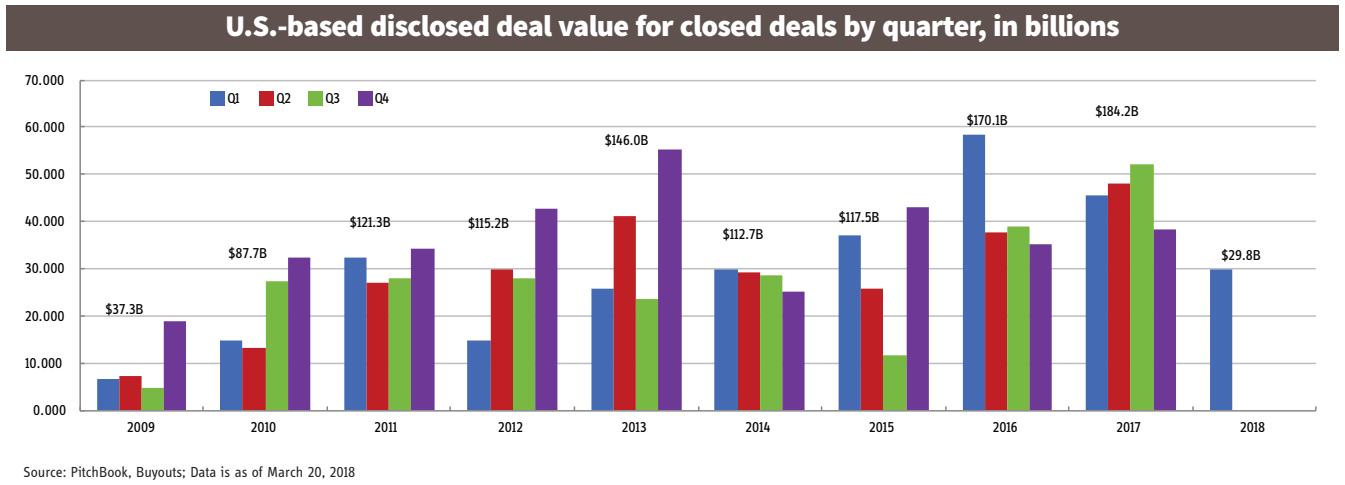
<style>
.page{position:relative;width:1345px;height:485px;background:#fff}
.page>*{position:absolute;margin:0;border:0;box-sizing:border-box;transform-origin:0 0}
.cover_byline_Toc{font:900 30px "Source Sans Pro";letter-spacing:-.025em;color:#fff}
.Source{font:15px "Info Disp";color:#231f20}
.t1{font:14.75px "Info Disp";color:#050504}
</style>
<div class="page">
<hr style="left:80px;top:362px;width:1235px;height:2px;background:#bfbebe">
<hr style="left:80px;top:315px;width:1235px;height:1px;background:#bfbebe">
<hr style="left:80px;top:268px;width:1235px;height:1px;background:#bfbebe">
<hr style="left:80px;top:220px;width:1235px;height:2px;background:#bfbebe">
<hr style="left:80px;top:173px;width:1235px;height:1px;background:#bfbebe">
<hr style="left:80px;top:126px;width:1235px;height:1px;background:#bfbebe">
<hr style="left:80px;top:80px;width:1235px;height:1px;background:#bfbebe">
<svg style="left:97px;top:135px;width:1134px;height:275px"></svg>
<svg style="left:119px;top:183px;width:22px;height:227px"></svg>
<svg style="left:141px;top:164px;width:23px;height:246px"></svg>
<svg style="left:164px;top:149px;width:1011px;height:261px"></svg>
<hr style="left:79px;top:81px;width:2px;height:329px;background:#878686">
<hr style="left:80px;top:410px;width:1235px;height:1px;background:#878686">
<div style="left:210px;top:91px;width:15px;height:15px;background:#436ab3"></div>
<div style="left:259px;top:91px;width:15px;height:15px;background:#c02025"></div>
<div style="left:308px;top:91px;width:15px;height:15px;background:#77b942"></div>
<div style="left:358px;top:91px;width:15px;height:15px;background:#6e3896"></div>
<div style="left:6px;top:5px;width:1332px;height:45px;background:#5f514d"></div>
<p class="t1" style="left:25px;top:72px;width:41px">70.000</p>
<p class="t1" style="left:25px;top:119px;width:41px">60.000</p>
<p class="t1" style="left:25px;top:166px;width:41px">50.000</p>
<p class="t1" style="left:25px;top:213px;width:41px">40.000</p>
<p class="t1" style="left:25px;top:260px;width:41px">30.000</p>
<p class="t1" style="left:25px;top:307px;width:41px">20.000</p>
<p class="t1" style="left:25px;top:354px;width:39px">10.000</p>
<p class="t1" style="left:33px;top:402px;width:34px">0.000</p>
<p class="cover_byline_Toc" style="left:225px;top:6px;width:896px">U.S.-based disclosed deal value for closed deals by quarter, in billions</p>
<p class="t1" style="left:105px;top:301px;width:40px">$37.3B</p>
<p class="t1" style="left:227px;top:91px;width:14px">Q1</p>
<p class="t1" style="left:276px;top:91px;width:16px">Q2</p>
<p class="t1" style="left:325px;top:91px;width:16px">Q3</p>
<p class="t1" style="left:374px;top:91px;width:16px">Q4</p>
<p class="t1" style="left:228px;top:244px;width:40px">$87.7B</p>
<p class="t1" style="left:350px;top:214px;width:42px">$121.3B</p>
<p class="t1" style="left:468px;top:215px;width:43px">$115.2B</p>
<p class="t1" style="left:604px;top:132px;width:45px">$146.0B</p>
<p class="t1" style="left:722px;top:226px;width:42px">$112.7B</p>
<p class="t1" style="left:838px;top:209px;width:42px">$117.5B</p>
<p class="t1" style="left:966px;top:112px;width:43px">$170.1B</p>
<p class="t1" style="left:1095px;top:103px;width:45px">$184.2B</p>
<p class="t1" style="left:1221px;top:247px;width:41px">$29.8B</p>
<p class="t1" style="left:127px;top:419px;width:29px">2009</p>
<p class="t1" style="left:251px;top:419px;width:27px">2010</p>
<p class="t1" style="left:374px;top:419px;width:24px">2011</p>
<p class="t1" style="left:498px;top:419px;width:26px">2012</p>
<p class="t1" style="left:621px;top:419px;width:26px">2013</p>
<p class="t1" style="left:745px;top:419px;width:26px">2014</p>
<p class="t1" style="left:868px;top:419px;width:27px">2015</p>
<p class="t1" style="left:992px;top:419px;width:27px">2016</p>
<p class="t1" style="left:1116px;top:419px;width:26px">2017</p>
<p class="t1" style="left:1239px;top:419px;width:27px">2018</p>
<p class="Source" style="left:24px;top:463px;width:333px">Source: PitchBook, Buyouts; Data is as of March 20, 2018</p>
</div>
